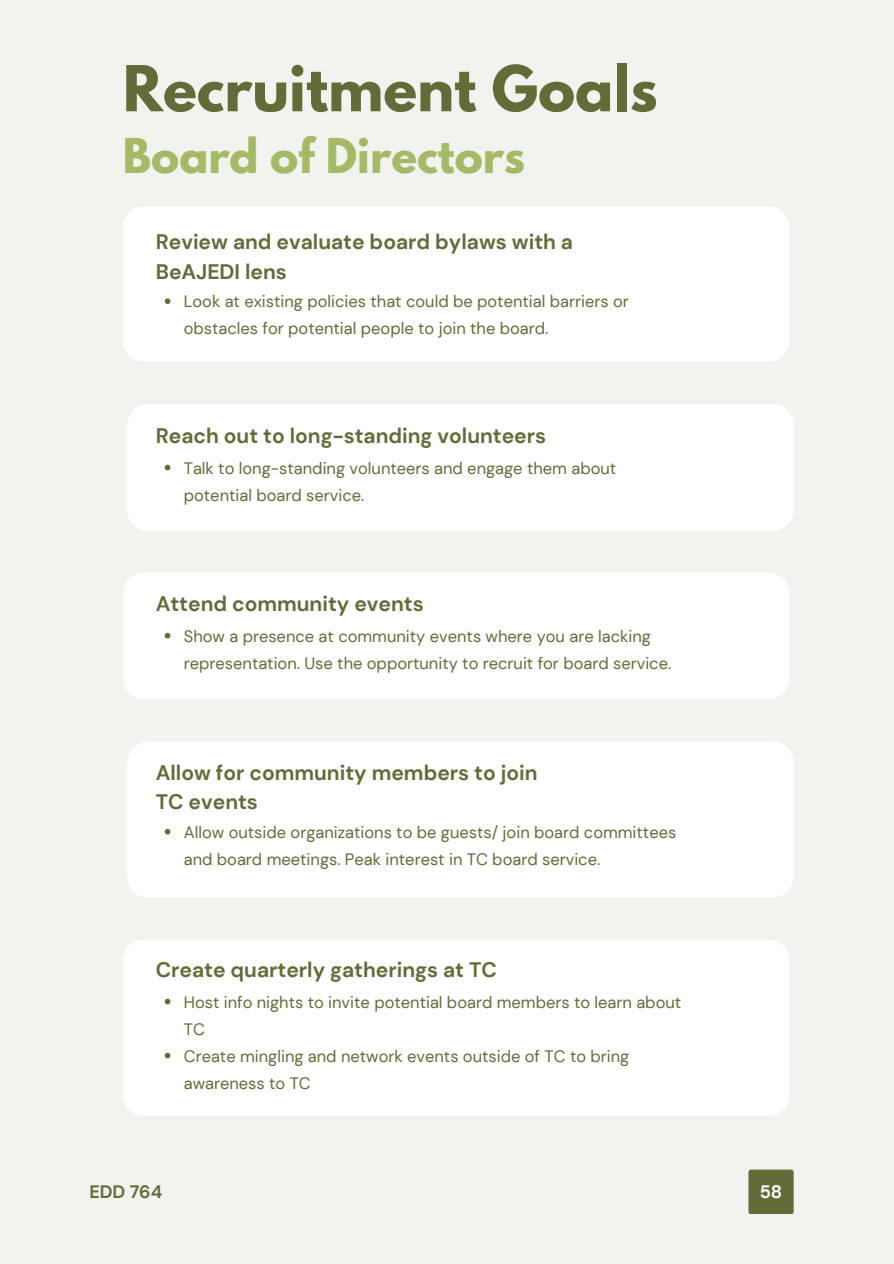
<style>
.page{position:relative;width:894px;height:1264px;background:#fff}
.page>*{position:absolute;margin:0;border:0;box-sizing:border-box;transform-origin:0 0}
.t1{font:700 55.95px "League Spartan";color:#616c39}
.t2{font:700 42.45px "League Spartan";color:#a5ba67}
.t3{font:700 21px/29.2px "DM Sans";color:#616c39}
.t4{font:700 18px "DM Sans";color:#616c39}
.t5{font:700 18px "DM Sans";color:#fff}
.t6{font:16.5px/27px "DM Sans";color:#616c39}
</style>
<div class="page">
<div style="left:0;top:0;width:893px;height:1263px;background:#f2f3ee"></div>
<div style="left:123px;top:206px;width:666px;height:156px;background:#fff;border-radius:21px"></div>
<div style="left:127px;top:404px;width:666px;height:127px;background:#fff;border-radius:21px"></div>
<svg style="left:165px;top:465px;width:5px;height:5px"></svg>
<div style="left:123px;top:572px;width:666px;height:127px;background:#fff;border-radius:21px"></div>
<svg style="left:165px;top:633px;width:5px;height:5px"></svg>
<div style="left:127px;top:741px;width:666px;height:156px;background:#fff;border-radius:21px"></div>
<svg style="left:165px;top:829px;width:5px;height:5px"></svg>
<svg style="left:165px;top:298px;width:5px;height:6px"></svg>
<div style="left:123px;top:939px;width:666px;height:176px;background:#fff;border-radius:21px"></div>
<svg style="left:165px;top:998px;width:5px;height:6px"></svg>
<svg style="left:165px;top:1052px;width:5px;height:6px"></svg>
<div style="left:748px;top:1169px;width:45px;height:45px;background:#616c39;border-radius:2px"></div>
<p class="t1" style="left:123px;top:61px;width:536px">Recruitment Goals</p>
<h3 class="t2" style="left:123px;top:135px;width:403px">Board of Directors</h3>
<h3 class="t3" style="left:156px;top:228px;width:418px">Review and evaluate board bylaws with a<br>BeAJEDI lens</h3>
<p class="t6" style="left:184px;top:288px;width:446px">Look at existing policies that could be potential barriers or obstacles for potential people to join the board.</p>
<p class="t3" style="left:156px;top:421px;width:392px">Reach out to long-standing volunteers</p>
<h2 class="t6" style="left:184px;top:454px;width:434px">Talk to long-standing volunteers and engage them about potential board service.</h2>
<h3 class="t3" style="left:156px;top:589px;width:269px">Attend community events</h3>
<h3 class="t6" style="left:184px;top:622px;width:489px">Show a presence at community events where you are lacking representation. Use the opportunity to recruit for board service.</h3>
<h3 class="t3" style="left:156px;top:758px;width:383px">Allow for community members to join<br>TC events</h3>
<p class="t6" style="left:184px;top:818px;width:494px">Allow outside organizations to be guests/ join board committees and board meetings. Peak interest in TC board service.</p>
<p class="t3" style="left:156px;top:955px;width:342px">Create quarterly gatherings at TC</p>
<p class="t6" style="left:184px;top:988px;width:499px">Host info nights to invite potential board members to learn about<br>TC</p>
<h4 class="t6" style="left:184px;top:1042px;width:447px">Create mingling and network events outside of TC to bring awareness to TC</h4>
<h1 class="t4" style="left:89px;top:1179px;width:74px">EDD 764</h1>
<p class="t5" style="left:759px;top:1179px;width:24px">58</p>
</div>
